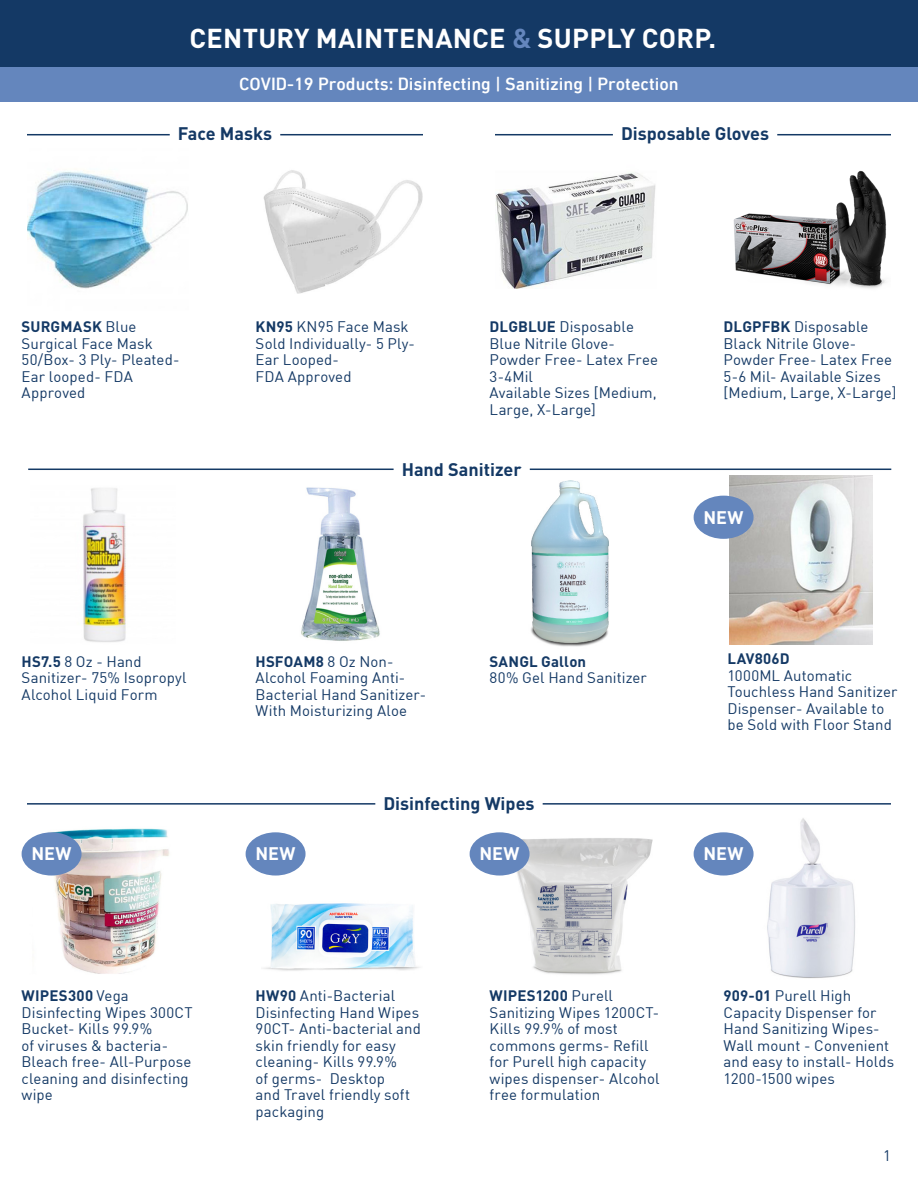
<style>
.page{position:relative;width:918px;height:1188px;background:#fff}
.page>*{position:absolute;margin:0;border:0;box-sizing:border-box;transform-origin:0 0}
.t1{font:700 27px "DIN Pro";letter-spacing:.01em;color:#fff}
.t2{font:700 18px "DIN";color:#143965}
.t3{font:500 18px "DIN Next LTW04";color:#fff}
.t4{font:700 18px "DIN";letter-spacing:.01em;color:#fff}
.t5{font:15px/16.5px "DIN";letter-spacing:.005em;color:#143965}
.t6{font:700 15px "DIN";letter-spacing:.01em;color:#143965}
.s1{color:#6486bd}
.s2{font-weight:700}
</style>
<div class="page">
<img style="left:531px;top:480px;width:78px;height:167px">
<img style="left:27px;top:170px;width:161px;height:119px">
<img style="left:263px;top:170px;width:160px;height:124px">
<img style="left:496px;top:173px;width:160px;height:116px">
<img style="left:767px;top:818px;width:88px;height:160px">
<img style="left:733px;top:170px;width:154px;height:119px">
<hr style="left:27px;top:134px;width:143px;height:1px;background:#143965">
<hr style="left:280px;top:134px;width:143px;height:1px;background:#143965">
<hr style="left:777px;top:134px;width:114px;height:1px;background:#143965">
<hr style="left:28px;top:469px;width:366px;height:1px;background:#143965">
<hr style="left:530px;top:469px;width:361px;height:1px;background:#143965">
<img style="left:30px;top:828px;width:139px;height:146px">
<img style="left:263px;top:903px;width:157px;height:68px">
<hr style="left:27px;top:803px;width:348px;height:2px;background:#143965">
<hr style="left:543px;top:803px;width:348px;height:2px;background:#143965">
<img style="left:517px;top:838px;width:136px;height:137px">
<img style="left:83px;top:488px;width:43px;height:154px">
<hr style="left:495px;top:134px;width:118px;height:1px;background:#143965">
<div style="left:0;top:0;width:918px;height:68px;background:#143965"></div>
<div style="left:0;top:68px;width:918px;height:34px;background:#6486bd"></div>
<div style="left:22px;top:832px;width:60px;height:44px;background:#6486bd;border-radius:50%"></div>
<div style="left:246px;top:832px;width:60px;height:44px;background:#6486bd;border-radius:50%"></div>
<div style="left:470px;top:832px;width:60px;height:44px;background:#6486bd;border-radius:50%"></div>
<div style="left:694px;top:832px;width:60px;height:44px;background:#6486bd;border-radius:50%"></div>
<img style="left:301px;top:487px;width:79px;height:154px">
<img style="left:729px;top:476px;width:144px;height:169px">
<div style="left:694px;top:496px;width:60px;height:43px;background:#6486bd;border-radius:50%"></div>
<p class="t1" style="left:190px;top:17px;width:528px">CENTURY MAINTENANCE <span class="s1">&amp;</span> SUPPLY CORP.</p>
<p class="t3" style="left:239px;top:73px;width:441px">COVID-19 Products: Disinfecting | Sanitizing | Protection</p>
<p class="t2" style="left:178px;top:122px;width:96px">Face Masks</p>
<p class="t2" style="left:621px;top:122px;width:150px">Disposable Gloves</p>
<p class="t5" style="left:22px;top:318px;width:133px"><span class="s2">SURGMASK</span> Blue<br>Surgical Face Mask</p>
<p class="t5" style="left:22px;top:351px;width:159px">50/Box- 3 Ply- Pleated-<br>Ear looped- FDA<br>Approved</p>
<p class="t5" style="left:256px;top:318px;width:155px"><span class="s2">KN95</span> KN95 Face Mask</p>
<p class="t5" style="left:256px;top:335px;width:161px">Sold Individually- 5 Ply-<br>Ear Looped-</p>
<p class="t5" style="left:256px;top:368px;width:97px">FDA Approved</p>
<p class="t5" style="left:490px;top:318px;width:146px"><span class="s2">DLGBLUE</span> Disposable<br>Blue Nitrile Glove-</p>
<p class="t5" style="left:490px;top:351px;width:170px">Powder Free- Latex Free<br>3-4Mil</p>
<p class="t5" style="left:490px;top:384px;width:169px">Available Sizes [Medium,<br>Large, X-Large]</p>
<p class="t2" style="left:402px;top:457px;width:121px">Hand Sanitizer</p>
<p class="t5" style="left:724px;top:318px;width:174px"><span class="s2">DLGPFBK</span> Disposable<br>Black Nitrile Glove-<br>Powder Free- Latex Free<br>5-6 Mil- Available Sizes [Medium, Large, X-Large]</p>
<p class="t4" style="left:704px;top:505px;width:42px">NEW</p>
<p class="t5" style="left:22px;top:653px;width:166px"><span class="s2">HS7.5</span> 8 Oz - Hand<br>Sanitizer- 75% Isopropyl<br>Alcohol Liquid Form</p>
<p class="t5" style="left:256px;top:653px;width:172px"><span class="s2">HSFOAM8</span> 8 Oz Non-<br>Alcohol Foaming Anti-<br>Bacterial Hand Sanitizer-<br>With Moisturizing Aloe</p>
<p class="t6" style="left:490px;top:651px;width:98px">SANGL Gallon</p>
<p class="t5" style="left:490px;top:669px;width:159px">80% Gel Hand Sanitizer</p>
<p class="t2" style="left:383px;top:791px;width:153px">Disinfecting Wipes</p>
<p class="t6" style="left:728px;top:649px;width:64px">LAV806D</p>
<p class="t5" style="left:728px;top:667px;width:171px">1000ML Automatic<br>Touchless Hand Sanitizer<br>Dispenser- Available to be Sold with Floor Stand</p>
<p class="t4" style="left:32px;top:842px;width:42px">NEW</p>
<p class="t4" style="left:256px;top:842px;width:42px">NEW</p>
<p class="t4" style="left:480px;top:842px;width:42px">NEW</p>
<p class="t4" style="left:704px;top:842px;width:42px">NEW</p>
<p class="t5" style="left:22px;top:987px;width:173px"><span class="s2">WIPES300</span> Vega<br>Disinfecting Wipes 300CT<br>Bucket- Kills 99.9%<br>of viruses &amp; bacteria-<br>Bleach free- All-Purpose cleaning and disinfecting wipe</p>
<p class="t5" style="left:256px;top:987px;width:167px"><span class="s2">HW90</span> Anti-Bacterial<br>Disinfecting Hand Wipes<br>90CT- Anti-bacterial and skin friendly for easy cleaning- Kills 99.9%<br>of germs- Desktop<br>and Travel friendly soft packaging</p>
<p class="t5" style="left:490px;top:987px;width:171px"><span class="s2">WIPES1200</span> Purell<br>Sanitizing Wipes 1200CT-<br>Kills 99.9% of most commons germs- Refill for Purell high capacity wipes dispenser- Alcohol free formulation</p>
<p class="t5" style="left:724px;top:987px;width:172px"><span class="s2">909-01</span> Purell High<br>Capacity Dispenser for<br>Hand Sanitizing Wipes-<br>Wall mount - Convenient and easy to install- Holds<br>1200-1500 wipes</p>
<p class="t5" style="left:883px;top:1147px;width:9px">1</p>
</div>
